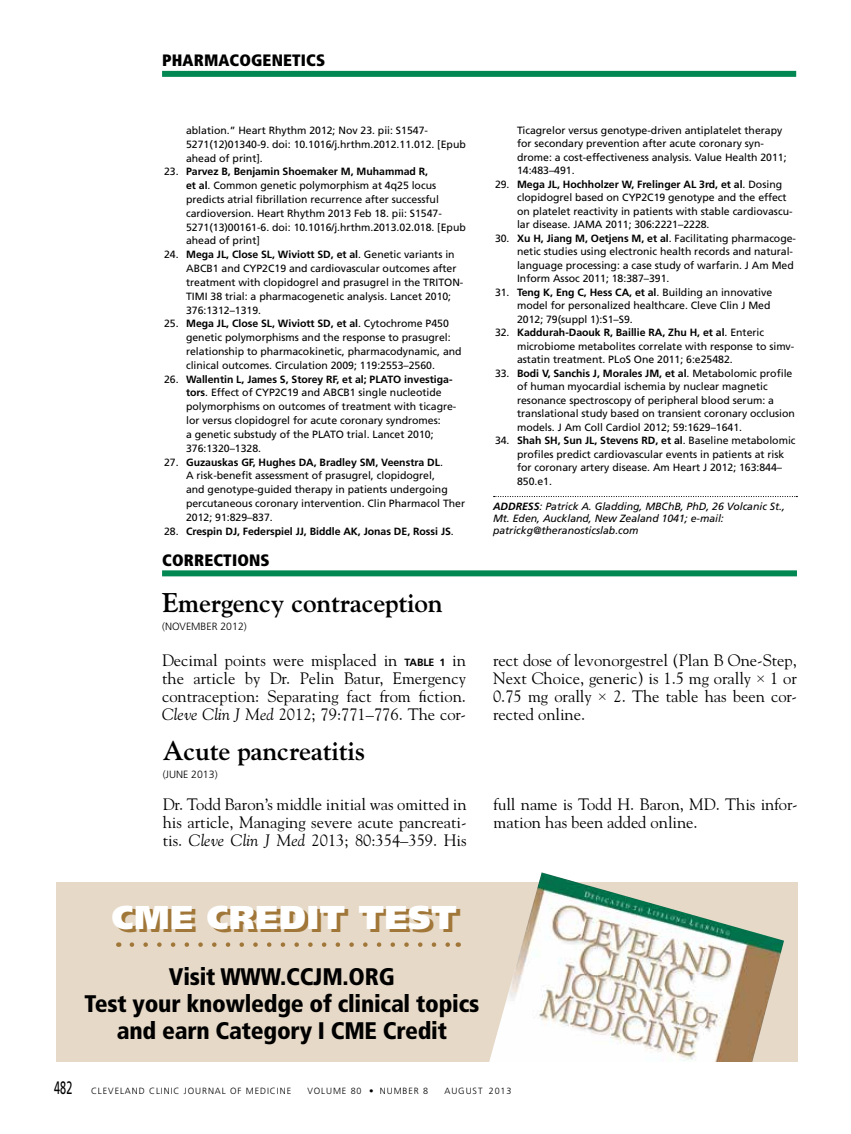
<style>
.page{position:relative;width:851px;height:1134px;background:#fff}
.page>*{position:absolute;margin:0;border:0;box-sizing:border-box;transform-origin:0 0}
.t1{font:900 33px "Frutiger LT Std";letter-spacing:.025em;color:#a17739}
.t2{font:700 27px "Goudy Std";letter-spacing:-.01em;color:#000}
.t3{font:900 condensed 24px/27px "Frutiger LT Std";letter-spacing:-.01em;color:#000;text-align:center}
.t4{font:16.5px/18px "Goudy Std";color:#000;text-align:justify}
.t5{font:900 condensed 16.5px "Frutiger LT Std";letter-spacing:.01em;color:#000}
.t6{font:10.5px/13.8px "Frutiger LT Std";color:#000}
.t7{font:italic 10.5px/12px "Frutiger LT Std";color:#000}
.t8{font:700 10.5px "Frutiger LT Std";color:#000}
.t9{font:300 10.5px "Frutiger LT Std";color:#000}
.t10{font:300 9px "Frutiger LT Std";letter-spacing:.1em;color:#000}
.s1{font-weight:700}
.s2{font-weight:400}
.s3{font-family:"Frutiger LT Std";font-weight:700;font-size:10.5px}
.s4{font-style:italic}
.s5{font-family:"Times New Roman"}
.s6{color:#fff}
.s7{font-weight:400;font-size:18px}
</style>
<div class="page">
<div style="left:162px;top:71px;width:634px;height:6px;background:#008752"></div>
<svg style="left:493px;top:496px;width:304px;height:1px"></svg>
<div style="left:162px;top:570px;width:634px;height:6px;background:#008752"></div>
<div style="left:56px;top:882px;width:741px;height:180px;background:#e6d9c7"></div>
<img style="left:489px;top:872px;width:295px;height:190px">
<svg style="left:132px;top:942px;width:318px;height:5px"></svg>
<h3 class="t5" style="left:162px;top:51px;width:165px">PHARMACOGENETICS</h3>
<p class="t6" style="left:186px;top:123px;width:281px">ablation.” Heart Rhythm 2012; Nov 23. pii: S1547-<br>5271(12)01340-9. doi: 10.1016/j.hrthm.2012.11.012. [Epub ahead of print].</p>
<p class="t6" style="left:186px;top:165px;width:281px;text-indent:-22px">23. <span class="s1">Parvez B, Benjamin Shoemaker M, Muhammad R,<br>et al</span>. Common genetic polymorphism at 4q25 locus predicts atrial fibrillation recurrence after successful cardioversion. Heart Rhythm 2013 Feb 18. pii: S1547- 5271(13)00161-6. doi: 10.1016/j.hrthm.2013.02.018. [Epub ahead of print]</p>
<p class="t6" style="left:186px;top:248px;width:279px;text-indent:-22px">24. <span class="s1">Mega JL, Close SL, Wiviott SD, et al</span>. Genetic variants in ABCB1 and CYP2C19 and cardiovascular outcomes after treatment with clopidogrel and prasugrel in the TRITON-TIMI 38 trial: a pharmacogenetic analysis. Lancet 2010; 376:1312–1319.</p>
<p class="t6" style="left:186px;top:317px;width:277px;text-indent:-22px">25. <span class="s1">Mega JL, Close SL, Wiviott SD, et al</span>. Cytochrome P450 genetic polymorphisms and the response to prasugrel: relationship to pharmacokinetic, pharmacodynamic, and clinical outcomes. Circulation 2009; 119:2553–2560.</p>
<p class="t6" style="left:186px;top:372px;width:272px;text-indent:-22px">26. <span class="s1">Wallentin L, James S, Storey RF, et al; PLATO investiga&shy;tors</span>. Effect of CYP2C19 and ABCB1 single nucleotide polymorphisms on outcomes of treatment with ticagre&shy;lor versus clopidogrel for acute coronary syndromes:<br>a genetic substudy of the PLATO trial. Lancet 2010; 376:1320–1328.</p>
<p class="t6" style="left:186px;top:455px;width:280px;text-indent:-22px">27. <span class="s1">Guzauskas GF, Hughes DA, Bradley SM, Veenstra DL</span>.<br>A risk-benefit assessment of prasugrel, clopidogrel,<br>and genotype-guided therapy in patients undergoing percutaneous coronary intervention. Clin Pharmacol Ther 2012; 91:829–837.</p>
<p class="t8" style="left:164px;top:525px;width:291px"><span class="s2">28.</span> Crespin DJ, Federspiel JJ, Biddle AK, Jonas DE, Rossi JS<span class="s2">.</span></p>
<p class="t6" style="left:517px;top:124px;width:271px">Ticagrelor versus genotype-driven antiplatelet therapy for secondary prevention after acute coronary syn&shy;drome: a cost-effectiveness analysis. Value Health 2011; 14:483–491.</p>
<p class="t6" style="left:517px;top:178px;width:277px;text-indent:-22px">29. <span class="s1">Mega JL, Hochholzer W, Frelinger AL 3rd, et al</span>. Dosing clopidogrel based on CYP2C19 genotype and the effect on platelet reactivity in patients with stable cardiovascu&shy;lar disease. JAMA 2011; 306:2221–2228.</p>
<p class="t6" style="left:517px;top:232px;width:280px;text-indent:-22px">30. <span class="s1">Xu H, Jiang M, Oetjens M, et al</span>. Facilitating pharmacoge&shy;netic studies using electronic health records and natural&shy;language processing: a case study of warfarin. J Am Med Inform Assoc 2011; 18:387–391.</p>
<p class="t6" style="left:517px;top:286px;width:257px;text-indent:-22px">31. <span class="s1">Teng K, Eng C, Hess CA, et al</span>. Building an innovative model for personalized healthcare. Cleve Clin J Med<br>2012; 79(suppl 1):S1–S9.</p>
<p class="t6" style="left:517px;top:326px;width:279px;text-indent:-22px">32. <span class="s1">Kaddurah-Daouk R, Baillie RA, Zhu H, et al</span>. Enteric microbiome metabolites correlate with response to simv&shy;astatin treatment. PLoS One 2011; 6:e25482.</p>
<p class="t6" style="left:517px;top:367px;width:279px;text-indent:-22px">33. <span class="s1">Bodi V, Sanchis J, Morales JM, et al</span>. Metabolomic profile of human myocardial ischemia by nuclear magnetic resonance spectroscopy of peripheral blood serum: a translational study based on transient coronary occlusion models. J Am Coll Cardiol 2012; 59:1629–1641.</p>
<p class="t6" style="left:517px;top:434px;width:280px;text-indent:-22px">34. <span class="s1">Shah SH, Sun JL, Stevens RD, et al</span>. Baseline metabolomic profiles predict cardiovascular events in patients at risk for coronary artery disease. Am Heart J 2012; 163:844– 850.e1.</p>
<p class="t7" style="left:493px;top:501px;width:293px"><span class="s1">ADDRESS</span>: Patrick A. Gladding, MBChB, PhD, 26 Volcanic St.,<br>Mt. Eden, Auckland, New Zealand 1041; e-mail: patrickg@theranosticslab.com</p>
<h3 class="t5" style="left:162px;top:550px;width:109px">CORRECTIONS</h3>
<h2 class="t2" style="left:162px;top:587px;width:282px">Emergency contraception</h2>
<p class="t9" style="left:162px;top:621px;width:18px">(NOVEMBER</p>
<p class="t9" style="left:220px;top:621px;width:28px">2012)</p>
<h3 class="t4" style="left:162px;top:651px;width:255px">Decimal points were misplaced in <span class="s3">TABLE</span></h3>
<h3 class="t4" style="left:162px;top:651px;width:305px;text-indent:277px"><span class="s3">1</span> in the article by Dr. Pelin Batur, Emergency contraception: Separating fact from fiction.<br><span class="s4">Cleve Clin J Med</span> 2012; 79:771–776. The cor-</h3>
<h3 class="t4" style="left:493px;top:651px;width:305px">rect dose of levonorgestrel (Plan B One-Step, Next Choice, generic) is 1.5 mg orally <span class="s5">×</span> 1 or 0.75 mg orally <span class="s5">×</span> 2. The table has been cor&shy;rected online.</h3>
<h2 class="t2" style="left:163px;top:734px;width:204px">Acute pancreatitis</h2>
<p class="t9" style="left:163px;top:768px;width:14px">(JUNE</p>
<p class="t9" style="left:191px;top:768px;width:28px">2013)</p>
<h3 class="t4" style="left:163px;top:795px;width:305px">Dr. Todd Baron’s middle initial was omitted in his article, Managing severe acute pancreati&shy;tis. <span class="s4">Cleve Clin J Med</span> 2013; 80:354–359. His</h3>
<h3 class="t4" style="left:493px;top:795px;width:305px">full name is Todd H. Baron, MD. This infor&shy;mation has been added online.</h3>
<h1 class="t1" style="left:116px;top:900px;width:346px">CME C<span class="s6">CR</span>EDIT TEST</h1>
<h3 class="t3" style="left:84px;top:963px;width:396px">Visit WWW.CCJM.ORG<br>Test your knowledge of clinical topics and earn Category I CME Credit</h3>
<p class="t10" style="left:54px;top:1085px;width:239px"><span class="s7">482</span> CLEVELAND CLINIC JOURNAL OF MEDICINE</p>
<p class="t10" style="left:307px;top:1085px;width:122px">VOLUME 80 • NUMBER 8</p>
<p class="t10" style="left:444px;top:1085px;width:69px">AUGUST 2013</p>
</div>
